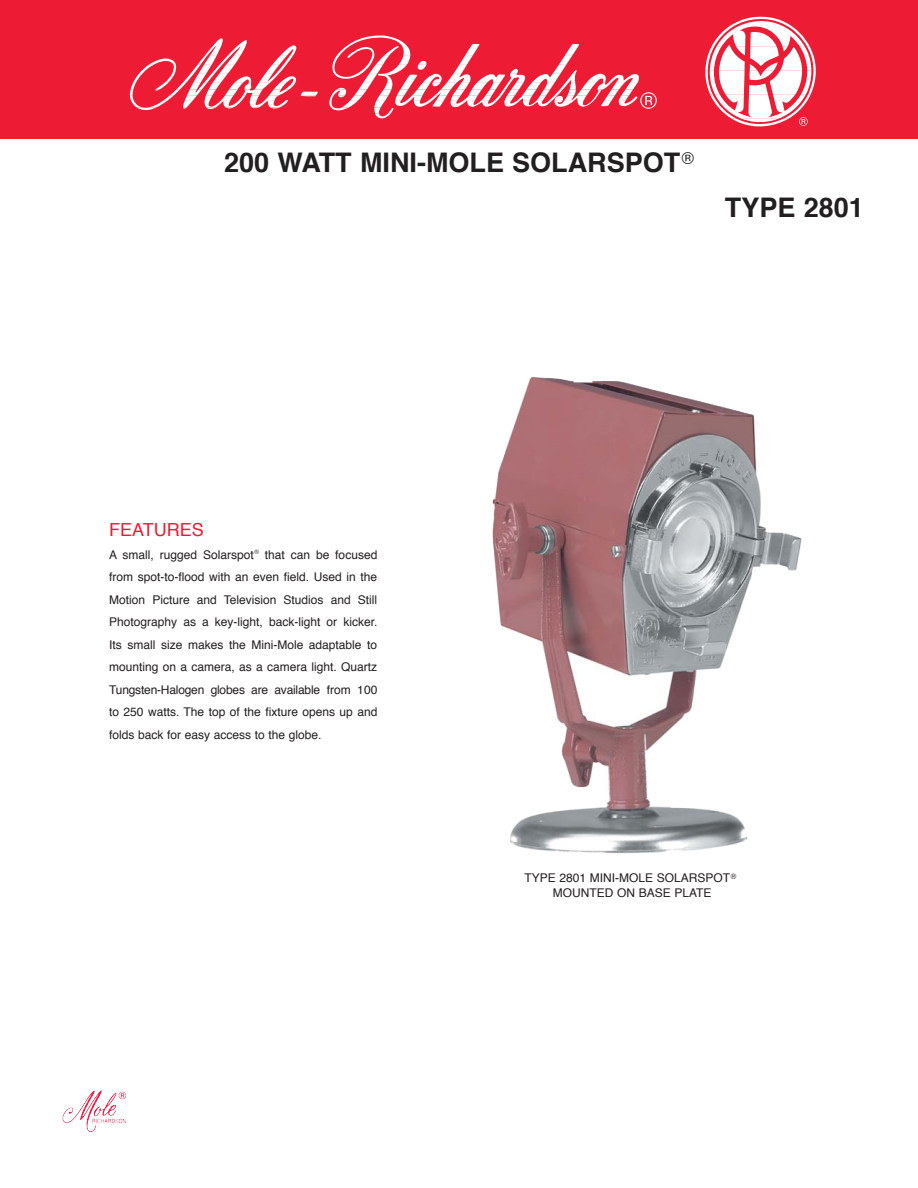
<style>
.page{position:relative;width:918px;height:1188px;background:#fff}
.page>*{position:absolute;margin:0;border:0;box-sizing:border-box;transform-origin:0 0}
.t1{font:700 27px "Helvetica";color:#231f20}
.t2{font:18px "Helvetica";color:#ed1b34}
.t3{font:12px/22.5px "Helvetica";color:#231f20;text-align:center}
</style>
<div class="page">
<div style="left:0;top:0;width:918px;height:138px;background:#ed1b34"></div>
<svg style="left:705px;top:17px;width:111px;height:110px"></svg>
<svg style="left:62px;top:1090px;width:64px;height:42px"></svg>
<svg style="left:130px;top:35px;width:527px;height:83px"></svg>
<img style="left:493px;top:377px;width:309px;height:477px">
<h1 class="t1" style="left:224px;top:151px;width:471px">200 WATT MINI-MOLE SOLARSPOT<sup>®</sup></h1>
<h1 class="t1" style="left:725px;top:197px;width:140px">TYPE 2801</h1>
<h2 class="t2" style="left:109px;top:522px;width:96px">FEATURES</h2>
<p class="t3" style="left:109px;top:544px;width:270px;text-align:justify">A small, rugged Solarspot<sup>®</sup> that can be focused from spot-to-flood with an even field. Used in the Motion Picture and Television Studios and Still Photography as a key-light, back-light or kicker.<br>Its small size makes the Mini-Mole adaptable to mounting on a camera, as a camera light. Quartz Tungsten-Halogen globes are available from 100 to 250 watts. The top of the fixture opens up and folds back for easy access to the globe.</p>
<p class="t3" style="left:524px;top:872px;width:213px;line-height:15px">TYPE 2801 MINI-MOLE SOLARSPOT<sup>®<br></sup>MOUNTED ON BASE PLATE</p>
</div>
